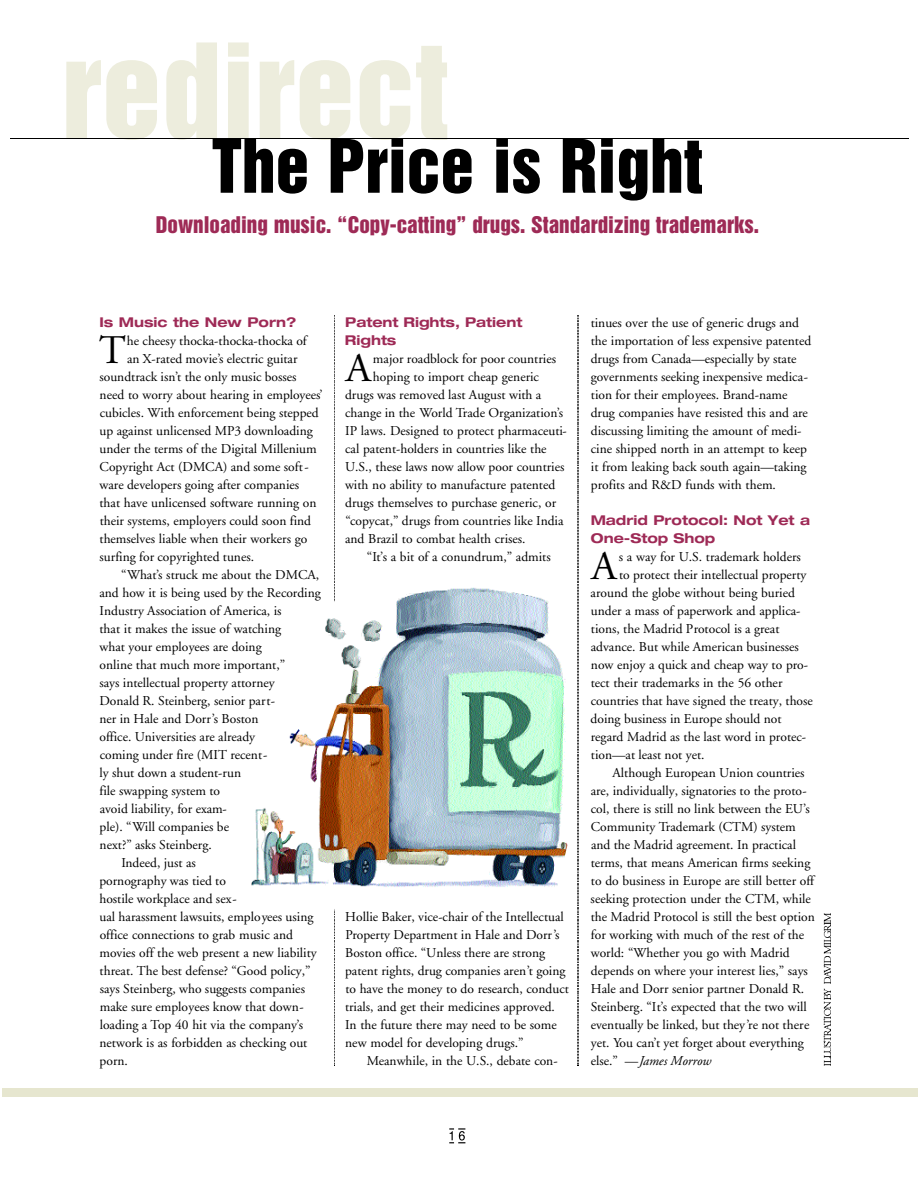
<style>
.page{position:relative;width:918px;height:1188px;background:#fff}
.page>*{position:absolute;margin:0;border:0;box-sizing:border-box;transform-origin:0 0}
.t1{font:120px "Helvetica Inserat";color:#ededdd}
.t2{font:67.5px "Helvetica Inserat";color:#000}
.t3{font:40.65px "Adobe Garamond";color:#000}
.t4{font:21px "Helvetica Inserat";color:#9e2a56}
.t5{font:13.5px/18px "Adobe Garamond";color:#000}
.t6{font:700 expanded 13.5px/18px "Helvetica Neue";color:#9e2a56}
.t7{font:italic 13.5px "Adobe Garamond";color:#000}
.s1{font-style:normal}
</style>
<div class="page">
<svg style="left:449px;top:1128px;width:16px;height:15px"></svg>
<div style="left:2px;top:1088px;width:916px;height:9px;background:#e6e6cf"></div>
<hr style="left:10px;top:138px;width:899px;height:1px;background:#000">
<svg style="left:823px;top:914px;width:7px;height:152px"></svg>
<img style="left:334px;top:315px;width:1px;height:751px">
<img style="left:578px;top:315px;width:1px;height:751px">
<img style="left:251px;top:578px;width:317px;height:327px">
<h1 class="t1" style="left:62px;top:42px;width:388px">redirect</h1>
<h2 class="t2" style="left:212px;top:139px;width:492px">The Price is Right</h2>
<h3 class="t4" style="left:156px;top:216px;width:605px">Downloading music. “Copy-catting” drugs. Standardizing trademarks.</h3>
<p class="t6" style="left:99px;top:315px;width:198px">Is Music the New Porn?</p>
<h3 class="t3" style="left:99px;top:334px;width:28px">T</h3>
<p class="t5" style="left:127px;top:333px;width:181px">he cheesy thocka-thocka-thocka of</p>
<p class="t5" style="left:127px;top:351px;width:172px">an X-rated movie’s electric guitar</p>
<p class="t5" style="left:99px;top:369px;width:199px">soundtrack isn’t the only music bosses</p>
<p class="t5" style="left:100px;top:387px;width:225px">need to worry about hearing in employees’</p>
<p class="t5" style="left:100px;top:405px;width:221px">cubicles. With enforcement being stepped</p>
<p class="t5" style="left:100px;top:423px;width:215px">up against unlicensed MP3 downloading</p>
<p class="t5" style="left:100px;top:441px;width:219px">under the terms of the Digital Millenium</p>
<p class="t5" style="left:100px;top:459px;width:211px">Copyright Act (DMCA) and some soft-</p>
<p class="t5" style="left:100px;top:477px;width:201px">ware developers going after companies</p>
<p class="t5" style="left:100px;top:495px;width:219px">that have unlicensed software running on</p>
<p class="t5" style="left:100px;top:513px;width:213px">their systems, employers could soon find</p>
<p class="t5" style="left:100px;top:531px;width:209px">themselves liable when their workers go</p>
<p class="t5" style="left:100px;top:549px;width:156px">surfing for copyrighted tunes.</p>
<p class="t5" style="left:121px;top:567px;width:199px">“What’s struck me about the DMCA,</p>
<p class="t5" style="left:99px;top:585px;width:223px">and how it is being used by the Recording</p>
<p class="t5" style="left:100px;top:603px;width:183px">Industry Association of America, is</p>
<p class="t5" style="left:99px;top:621px;width:183px">that it makes the issue of watching</p>
<p class="t5" style="left:100px;top:639px;width:164px">what your employees are doing</p>
<p class="t5" style="left:100px;top:657px;width:187px">online that much more important,”</p>
<p class="t5" style="left:99px;top:675px;width:177px">says intellectual property attorney</p>
<p class="t5" style="left:99px;top:693px;width:177px">Donald R. Steinberg, senior part-</p>
<p class="t5" style="left:99px;top:711px;width:161px">ner in Hale and Dorr’s Boston</p>
<p class="t5" style="left:99px;top:729px;width:157px">office. Universities are already</p>
<p class="t5" style="left:100px;top:747px;width:169px">coming under fire (MIT recent-</p>
<p class="t5" style="left:99px;top:765px;width:143px">ly shut down a student-run</p>
<p class="t5" style="left:100px;top:783px;width:122px">file swapping system to</p>
<p class="t5" style="left:100px;top:801px;width:129px">avoid liability, for exam-</p>
<p class="t5" style="left:100px;top:819px;width:131px">ple). “Will companies be</p>
<p class="t5" style="left:100px;top:837px;width:114px">next?” asks Steinberg.</p>
<p class="t5" style="left:121px;top:855px;width:76px">Indeed, just as</p>
<p class="t5" style="left:99px;top:873px;width:128px">pornography was tied to</p>
<p class="t5" style="left:99px;top:891px;width:139px">hostile workplace and sex-</p>
<p class="t5" style="left:100px;top:909px;width:215px">ual harassment lawsuits, employees using</p>
<p class="t5" style="left:100px;top:927px;width:195px">office connections to grab music and</p>
<p class="t5" style="left:99px;top:945px;width:219px">movies off the web present a new liability</p>
<p class="t5" style="left:100px;top:963px;width:213px">threat. The best defense? “Good policy,”</p>
<p class="t5" style="left:100px;top:981px;width:207px">says Steinberg, who suggests companies</p>
<p class="t5" style="left:100px;top:999px;width:205px">make sure employees know that down-</p>
<p class="t5" style="left:100px;top:1017px;width:205px">loading a Top 40 hit via the company’s</p>
<p class="t5" style="left:100px;top:1035px;width:209px">network is as forbidden as checking out</p>
<p class="t5" style="left:100px;top:1053px;width:30px">porn.</p>
<p class="t6" style="left:345px;top:315px;width:179px">Patent Rights, Patient<br>Rights</p>
<h3 class="t3" style="left:346px;top:352px;width:27px">A</h3>
<p class="t5" style="left:373px;top:351px;width:185px">major roadblock for poor countries</p>
<p class="t5" style="left:373px;top:369px;width:168px">hoping to import cheap generic</p>
<p class="t5" style="left:345px;top:387px;width:198px">drugs was removed last August with a</p>
<p class="t5" style="left:345px;top:405px;width:220px">change in the World Trade Organization’s</p>
<p class="t5" style="left:345px;top:423px;width:223px">IP laws. Designed to protect pharmaceuti-</p>
<p class="t5" style="left:345px;top:441px;width:203px">cal patent-holders in countries like the</p>
<p class="t5" style="left:345px;top:459px;width:221px">U.S., these laws now allow poor countries</p>
<p class="t5" style="left:345px;top:477px;width:212px">with no ability to manufacture patented</p>
<p class="t5" style="left:345px;top:495px;width:212px">drugs themselves to purchase generic, or</p>
<p class="t5" style="left:345px;top:513px;width:220px">“copycat,” drugs from countries like India</p>
<p class="t5" style="left:345px;top:531px;width:182px">and Brazil to combat health crises.</p>
<p class="t5" style="left:367px;top:549px;width:185px">“It’s a bit of a conundrum,” admits</p>
<p class="t5" style="left:345px;top:909px;width:225px">Hollie Baker, vice-chair of the Intellectual Property Department in Hale and Dorr’s Boston office. “Unless there are strong patent rights, drug companies aren’t going to have the money to do research, conduct trials, and get their medicines approved.<br>In the future there may need to be some new model for developing drugs.”</p>
<p class="t5" style="left:367px;top:1053px;width:192px">Meanwhile, in the U.S., debate con-</p>
<p class="t5" style="left:591px;top:315px;width:222px">tinues over the use of generic drugs and the importation of less expensive patented drugs from Canada—especially by state governments seeking inexpensive medica&shy;tion for their employees. Brand-name drug companies have resisted this and are discussing limiting the amount of medi&shy;cine shipped north in an attempt to keep it from leaking back south again—taking profits and R&amp;D funds with them.</p>
<p class="t6" style="left:591px;top:513px;width:221px">Madrid Protocol: Not Yet a<br>One-Stop Shop</p>
<h3 class="t3" style="left:591px;top:550px;width:27px">A</h3>
<p class="t5" style="left:619px;top:549px;width:184px">s a way for U.S. trademark holders</p>
<p class="t5" style="left:619px;top:567px;width:189px">to protect their intellectual property</p>
<p class="t5" style="left:591px;top:585px;width:206px">around the globe without being buried</p>
<p class="t5" style="left:591px;top:603px;width:211px">under a mass of paperwork and applica-</p>
<p class="t5" style="left:591px;top:621px;width:190px">tions, the Madrid Protocol is a great</p>
<p class="t5" style="left:591px;top:639px;width:210px">advance. But while American businesses</p>
<p class="t5" style="left:591px;top:657px;width:219px">now enjoy a quick and cheap way to pro-</p>
<p class="t5" style="left:591px;top:675px;width:193px">tect their trademarks in the 56 other</p>
<p class="t5" style="left:591px;top:693px;width:224px">countries that have signed the treaty, those</p>
<p class="t5" style="left:591px;top:711px;width:192px">doing business in Europe should not</p>
<p class="t5" style="left:591px;top:729px;width:217px">regard Madrid as the last word in protec-</p>
<p class="t5" style="left:591px;top:747px;width:115px">tion—at least not yet.</p>
<p class="t5" style="left:613px;top:765px;width:194px">Although European Union countries</p>
<p class="t5" style="left:591px;top:783px;width:218px">are, individually, signatories to the proto-</p>
<p class="t5" style="left:591px;top:801px;width:220px">col, there is still no link between the EU’s</p>
<p class="t5" style="left:591px;top:819px;width:207px">Community Trademark (CTM) system</p>
<p class="t5" style="left:591px;top:837px;width:207px">and the Madrid agreement. In practical</p>
<p class="t5" style="left:591px;top:855px;width:221px">terms, that means American firms seeking</p>
<p class="t5" style="left:591px;top:873px;width:225px">to do business in Europe are still better off</p>
<p class="t5" style="left:591px;top:891px;width:222px">seeking protection under the CTM, while</p>
<p class="t5" style="left:591px;top:909px;width:226px">the Madrid Protocol is still the best option</p>
<p class="t5" style="left:591px;top:927px;width:215px">for working with much of the rest of the</p>
<p class="t5" style="left:591px;top:945px;width:201px">world: “Whether you go with Madrid</p>
<p class="t5" style="left:591px;top:963px;width:218px">depends on where your interest lies,” says</p>
<p class="t5" style="left:591px;top:981px;width:215px">Hale and Dorr senior partner Donald R.</p>
<p class="t5" style="left:591px;top:999px;width:218px">Steinberg. “It’s expected that the two will</p>
<p class="t5" style="left:591px;top:1017px;width:220px">eventually be linked, but they’re not there</p>
<p class="t5" style="left:591px;top:1035px;width:215px">yet. You can’t yet forget about everything</p>
<p class="t7" style="left:591px;top:1056px;width:122px"><span class="s1">else.” —</span>James Morrow</p>
</div>
